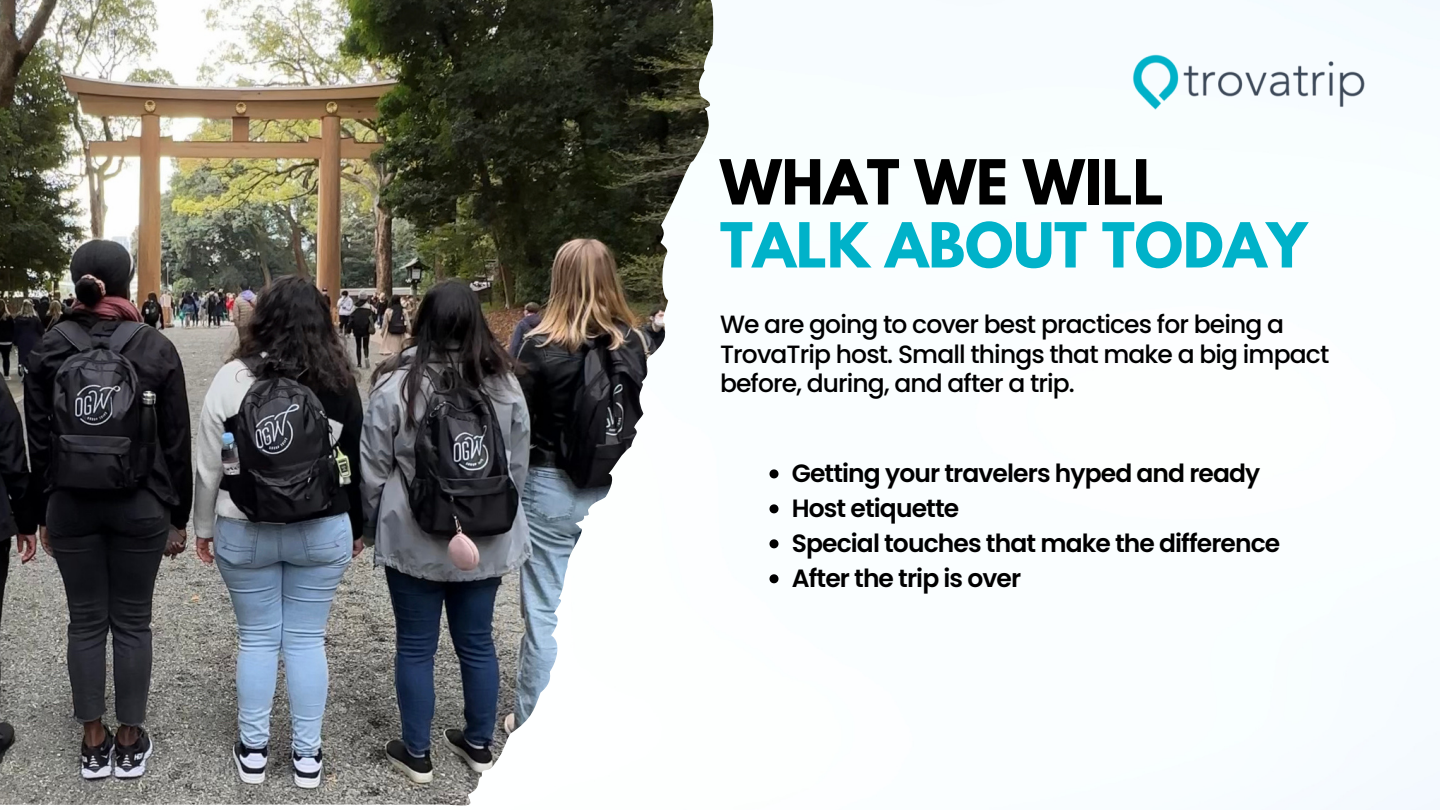
<style>
.page{position:relative;width:1440px;height:810px;background:#fff}
.page>*{position:absolute;margin:0;border:0;box-sizing:border-box;transform-origin:0 0}
.t1{font:700 55px "League Spartan";color:#00b2c9}
.t2{font:700 55px "League Spartan";color:#000}
.t3{font:500 25px/29.2px "Poppins";letter-spacing:-.035em;color:#000}
.t4{font:600 25px "Poppins";letter-spacing:-.035em;color:#000}
</style>
<div class="page">
<img style="left:0;top:0;width:713px;height:806px">
<svg style="left:770px;top:469px;width:8px;height:9px"></svg>
<svg style="left:770px;top:504px;width:8px;height:9px"></svg>
<svg style="left:770px;top:539px;width:8px;height:9px"></svg>
<svg style="left:770px;top:574px;width:8px;height:9px"></svg>
<img style="left:1132px;top:0;width:241px;height:110px">
<p class="t2" style="left:720px;top:155px;width:445px">WHAT WE WILL</p>
<p class="t1" style="left:720px;top:218px;width:589px">TALK ABOUT TODAY</p>
<p class="t3" style="left:720px;top:310px;width:611px">We are going to cover best practices for being a<br>TrovaTrip host. Small things that make a big impact before, during, and after a trip.</p>
<p class="t4" style="left:792px;top:456px;width:470px">Getting your travelers hyped and ready</p>
<p class="t4" style="left:792px;top:491px;width:169px">Host etiquette</p>
<p class="t4" style="left:792px;top:526px;width:490px">Special touches that make the difference</p>
<p class="t4" style="left:792px;top:561px;width:231px">After the trip is over</p>
</div>
